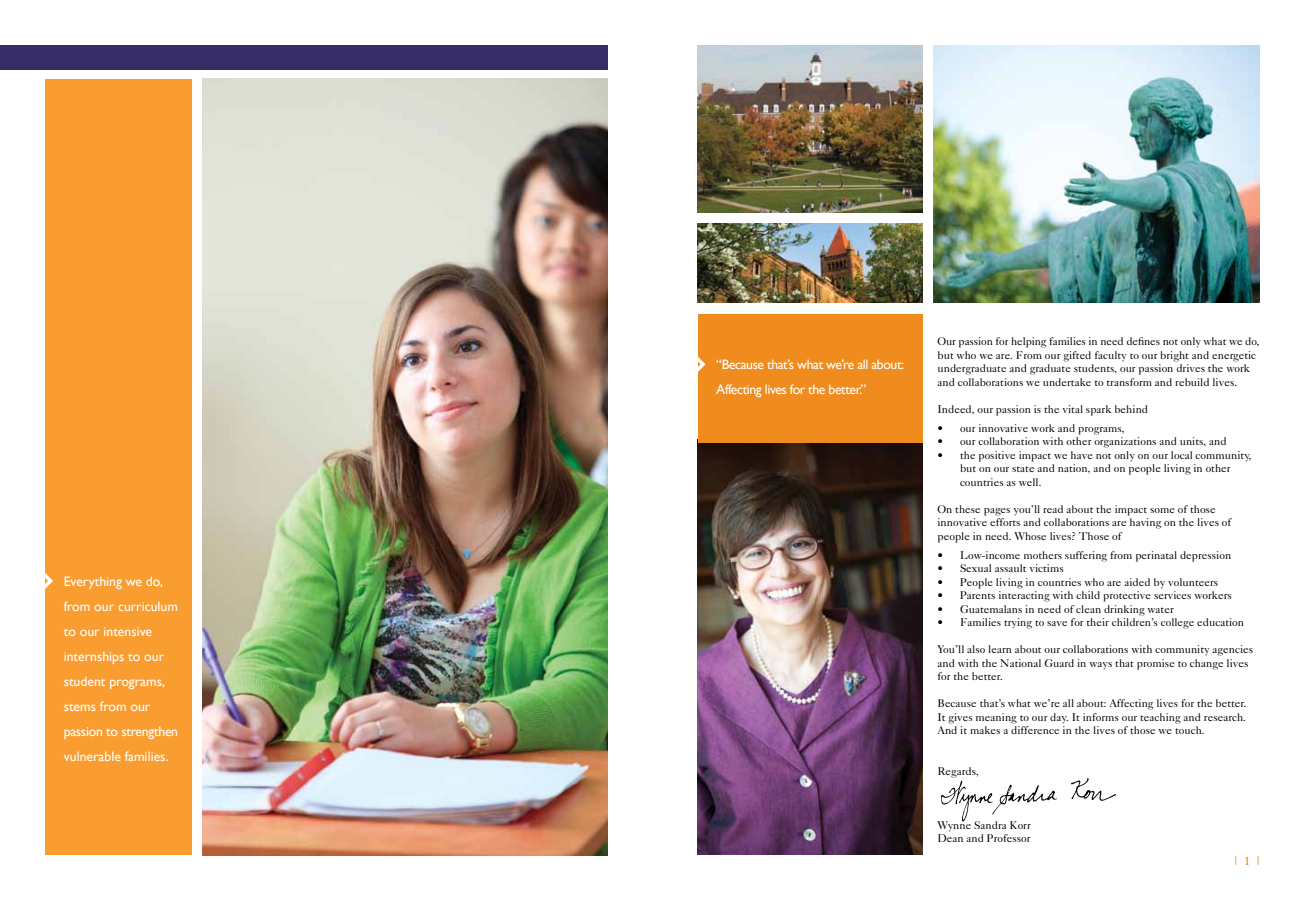
<style>
.page{position:relative;width:1305px;height:900px;background:#fff}
.page>*{position:absolute;margin:0;border:0;box-sizing:border-box;transform-origin:0 0}
.t1{font:13.75px/25px "Gill Sans";letter-spacing:-.01em;color:#fff}
.t2{font:12.5px "Caslon Five Forty";color:#e37f1c}
.t3{font:11.25px/13.5px "Caslon Five Forty";color:#000}
</style>
<div class="page">
<img style="left:698px;top:443px;width:225px;height:412px">
<img style="left:934px;top:45px;width:326px;height:258px">
<img style="left:698px;top:45px;width:225px;height:168px">
<img style="left:698px;top:224px;width:225px;height:79px">
<div style="left:698px;top:314px;width:225px;height:129px;background:#f08b1d"></div>
<svg style="left:698px;top:357px;width:8px;height:15px"></svg>
<img style="left:941px;top:778px;width:175px;height:44px">
<img style="left:202px;top:79px;width:406px;height:777px">
<div style="left:0;top:45px;width:608px;height:25px;background:#362c66"></div>
<div style="left:45px;top:79px;width:147px;height:776px;background:#f99d31"></div>
<svg style="left:45px;top:573px;width:8px;height:16px"></svg>
<p class="t1" style="left:64px;top:569px;width:116px">Everything we do, from our curriculum to our intensive internships to our student programs, stems from our passion to strengthen vulnerable families.</p>
<p class="t1" style="left:716px;top:352px;width:189px">“Because that’s what we’re all about:<br>Affecting lives for the better.”</p>
<p class="t3" style="left:938px;top:334px;width:324px">Our passion for helping families in need defines not only what we do, but who we are. From our gifted faculty to our bright and energetic undergraduate and graduate students, our passion drives the work and collaborations we undertake to transform and rebuild lives.</p>
<p class="t3" style="left:938px;top:402px;width:212px">Indeed, our passion is the vital spark behind</p>
<p class="t3" style="left:938px;top:421px;width:189px">• our innovative work and programs,</p>
<p class="t3" style="left:938px;top:434px;width:291px">• our collaboration with other organizations and units, and</p>
<p class="t3" style="left:960px;top:448px;width:293px;text-indent:-22px">• the positive impact we have not only on our local community, but on our state and nation, and on people living in other countries as well.</p>
<p class="t3" style="left:938px;top:502px;width:295px">On these pages you’ll read about the impact some of those innovative efforts and collaborations are having on the lives of people in need. Whose lives? Those of</p>
<p class="t3" style="left:938px;top:548px;width:295px">• Low-income mothers suffering from perinatal depression</p>
<p class="t3" style="left:938px;top:562px;width:128px">• Sexual assault victims</p>
<p class="t3" style="left:938px;top:575px;width:282px">• People living in countries who are aided by volunteers</p>
<p class="t3" style="left:938px;top:589px;width:296px">• Parents interacting with child protective services workers</p>
<p class="t3" style="left:938px;top:602px;width:238px">• Guatemalans in need of clean drinking water</p>
<p class="t3" style="left:938px;top:616px;width:308px">• Families trying to save for their children’s college education</p>
<p class="t3" style="left:938px;top:643px;width:317px">You’ll also learn about our collaborations with community agencies and with the National Guard in ways that promise to change lives for the better.</p>
<p class="t3" style="left:938px;top:697px;width:311px;text-align:justify">Because that’s what we’re all about: Affecting lives for the better.<br>It gives meaning to our day. It informs our teaching and research.<br>And it makes a difference in the lives of those we touch.</p>
<p class="t3" style="left:938px;top:764px;width:43px">Regards,</p>
<p class="t3" style="left:938px;top:818px;width:95px">Wynne Sandra Korr<br>Dean and Professor</p>
<p class="t2" style="left:1234px;top:853px;width:27px">| 1 |</p>
</div>
